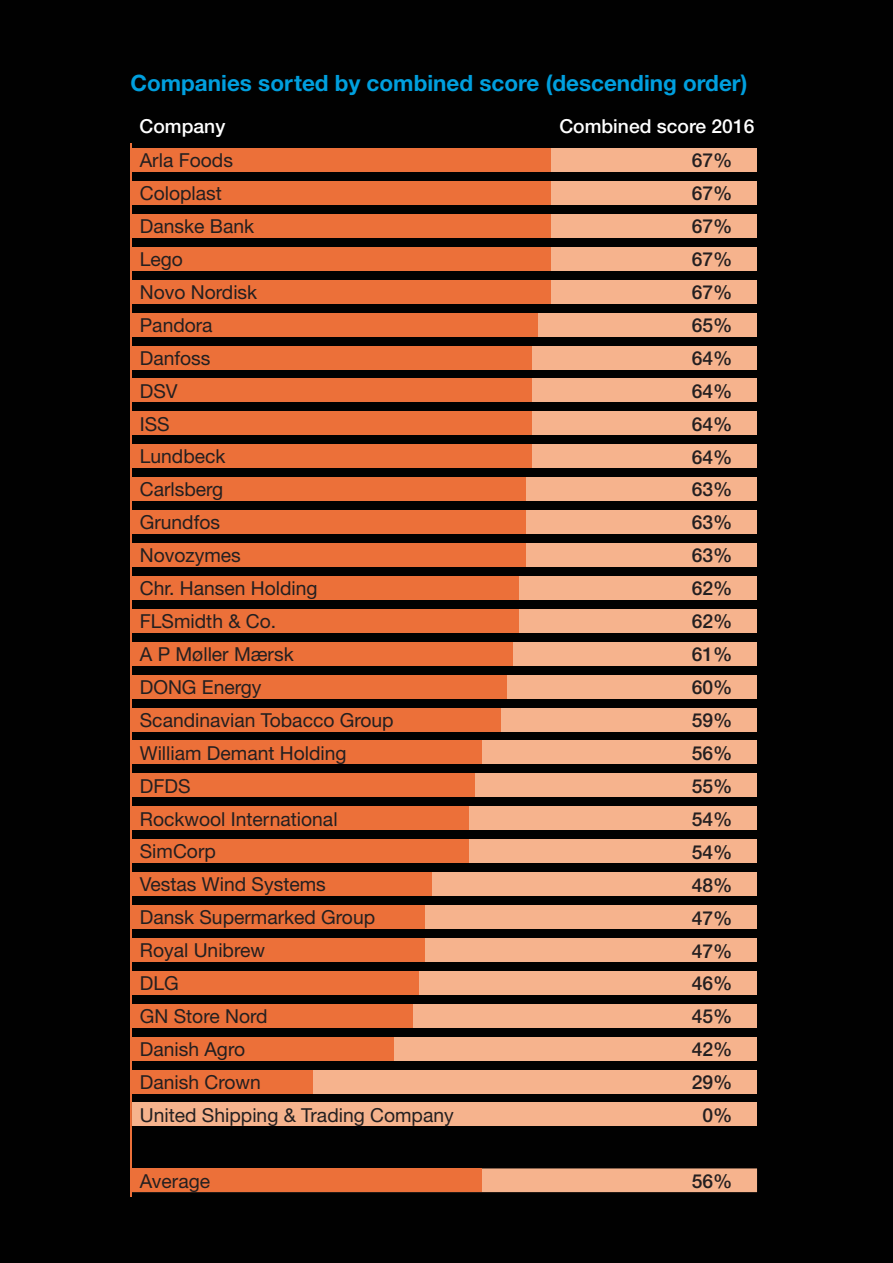
<style>
.page{position:relative;width:893px;height:1263px;background:#010101}
.page>*{position:absolute;margin:0;border:0;box-sizing:border-box;transform-origin:0 0}
.Mellemrubrik{font:700 22.5px "Helvetica Neue CE";color:#009fde}
.t1{font:19.35px "Helvetica Neue";color:#231f20}
.t2{font:500 19.35px/33px "Helvetica Neue";color:#231f20;text-align:center}
.t3{font:500 19.35px "Helvetica Neue";color:#fff}
</style>
<div class="page">
<div style="left:131px;top:1102px;width:626px;height:24px;background:#f6b38d"></div>
<div style="left:131px;top:1070px;width:626px;height:23px;background:#f6b38d"></div>
<div style="left:131px;top:1037px;width:626px;height:23px;background:#f6b38d"></div>
<div style="left:131px;top:1004px;width:626px;height:23px;background:#f6b38d"></div>
<div style="left:131px;top:971px;width:626px;height:24px;background:#f6b38d"></div>
<div style="left:131px;top:938px;width:626px;height:24px;background:#f6b38d"></div>
<div style="left:131px;top:905px;width:626px;height:24px;background:#f6b38d"></div>
<div style="left:131px;top:872px;width:626px;height:24px;background:#f6b38d"></div>
<div style="left:131px;top:839px;width:626px;height:24px;background:#f6b38d"></div>
<div style="left:131px;top:806px;width:626px;height:24px;background:#f6b38d"></div>
<div style="left:131px;top:773px;width:626px;height:24px;background:#f6b38d"></div>
<div style="left:131px;top:741px;width:626px;height:23px;background:#f6b38d"></div>
<div style="left:131px;top:708px;width:626px;height:23px;background:#f6b38d"></div>
<div style="left:131px;top:675px;width:626px;height:23px;background:#f6b38d"></div>
<div style="left:131px;top:642px;width:626px;height:23px;background:#f6b38d"></div>
<div style="left:131px;top:609px;width:626px;height:24px;background:#f6b38d"></div>
<div style="left:131px;top:576px;width:626px;height:24px;background:#f6b38d"></div>
<div style="left:131px;top:543px;width:626px;height:24px;background:#f6b38d"></div>
<div style="left:131px;top:510px;width:626px;height:24px;background:#f6b38d"></div>
<div style="left:131px;top:477px;width:626px;height:24px;background:#f6b38d"></div>
<div style="left:131px;top:444px;width:626px;height:24px;background:#f6b38d"></div>
<div style="left:131px;top:411px;width:626px;height:24px;background:#f6b38d"></div>
<div style="left:131px;top:379px;width:626px;height:23px;background:#f6b38d"></div>
<div style="left:131px;top:346px;width:626px;height:23px;background:#f6b38d"></div>
<div style="left:131px;top:313px;width:626px;height:23px;background:#f6b38d"></div>
<div style="left:131px;top:280px;width:626px;height:23px;background:#f6b38d"></div>
<div style="left:131px;top:247px;width:626px;height:24px;background:#f6b38d"></div>
<div style="left:131px;top:214px;width:626px;height:24px;background:#f6b38d"></div>
<div style="left:131px;top:181px;width:626px;height:24px;background:#f6b38d"></div>
<div style="left:131px;top:148px;width:626px;height:24px;background:#f6b38d"></div>
<hr style="left:131px;top:144px;width:1px;height:1053px;background:#ec7039">
<svg style="left:132px;top:1168px;width:625px;height:25px;background:#dfa280"></svg>
<div style="left:131px;top:148px;width:419px;height:24px;background:#ec7039"></div>
<div style="left:131px;top:181px;width:419px;height:24px;background:#ec7039"></div>
<div style="left:131px;top:214px;width:419px;height:24px;background:#ec7039"></div>
<div style="left:131px;top:247px;width:419px;height:24px;background:#ec7039"></div>
<div style="left:131px;top:280px;width:419px;height:23px;background:#ec7039"></div>
<div style="left:131px;top:313px;width:407px;height:23px;background:#ec7039"></div>
<div style="left:131px;top:346px;width:401px;height:23px;background:#ec7039"></div>
<div style="left:131px;top:379px;width:401px;height:23px;background:#ec7039"></div>
<div style="left:131px;top:411px;width:401px;height:24px;background:#ec7039"></div>
<div style="left:131px;top:444px;width:401px;height:24px;background:#ec7039"></div>
<div style="left:131px;top:477px;width:394px;height:24px;background:#ec7039"></div>
<div style="left:131px;top:510px;width:394px;height:24px;background:#ec7039"></div>
<div style="left:131px;top:543px;width:394px;height:24px;background:#ec7039"></div>
<div style="left:131px;top:576px;width:388px;height:24px;background:#ec7039"></div>
<div style="left:131px;top:609px;width:388px;height:24px;background:#ec7039"></div>
<div style="left:131px;top:642px;width:382px;height:23px;background:#ec7039"></div>
<div style="left:131px;top:675px;width:376px;height:23px;background:#ec7039"></div>
<div style="left:131px;top:708px;width:369px;height:23px;background:#ec7039"></div>
<div style="left:131px;top:741px;width:351px;height:23px;background:#ec7039"></div>
<div style="left:131px;top:773px;width:344px;height:24px;background:#ec7039"></div>
<div style="left:131px;top:806px;width:338px;height:24px;background:#ec7039"></div>
<div style="left:131px;top:839px;width:338px;height:24px;background:#ec7039"></div>
<div style="left:131px;top:872px;width:300px;height:24px;background:#ec7039"></div>
<div style="left:131px;top:905px;width:294px;height:24px;background:#ec7039"></div>
<div style="left:131px;top:938px;width:294px;height:24px;background:#ec7039"></div>
<div style="left:131px;top:971px;width:288px;height:24px;background:#ec7039"></div>
<div style="left:131px;top:1004px;width:282px;height:23px;background:#ec7039"></div>
<div style="left:131px;top:1037px;width:263px;height:23px;background:#ec7039"></div>
<div style="left:131px;top:1070px;width:182px;height:23px;background:#ec7039"></div>
<svg style="left:131px;top:1102px;width:1px;height:24px"></svg>
<div style="left:131px;top:1168px;width:351px;height:24px;background:#ec7039"></div>
<p class="Mellemrubrik" style="left:130px;top:69px;width:618px">Companies sorted by combined score (descending order)</p>
<p class="t3" style="left:140px;top:111px;width:87px">Company</p>
<p class="t3" style="left:559px;top:111px;width:197px">Combined score 2016</p>
<p class="t1" style="left:140px;top:146px;width:95px">Arla Foods</p>
<p class="t2" style="left:692px;top:142px;width:42px">67%<br>67%<br>67%<br>67%<br>67%<br>65%<br>64%<br>64%<br>64%<br>64%<br>63%<br>63%<br>63%<br>62%<br>62%<br>61%<br>60%<br>59%<br>56%<br>55%<br>54%<br>54%<br>48%<br>47%<br>47%<br>46%<br>45%<br>42%<br>29%<br>0%</p>
<p class="t1" style="left:140px;top:179px;width:84px">Coloplast</p>
<p class="t1" style="left:140px;top:212px;width:116px">Danske Bank</p>
<p class="t1" style="left:140px;top:245px;width:45px">Lego</p>
<p class="t1" style="left:140px;top:278px;width:119px">Novo Nordisk</p>
<p class="t1" style="left:140px;top:311px;width:74px">Pandora</p>
<p class="t1" style="left:140px;top:344px;width:72px">Danfoss</p>
<p class="t1" style="left:140px;top:377px;width:39px">DSV</p>
<p class="t1" style="left:140px;top:410px;width:31px">ISS</p>
<p class="t1" style="left:140px;top:443px;width:87px">Lundbeck</p>
<p class="t1" style="left:140px;top:475px;width:85px">Carlsberg</p>
<p class="t1" style="left:140px;top:508px;width:82px">Grundfos</p>
<p class="t1" style="left:140px;top:541px;width:103px">Novozymes</p>
<p class="t1" style="left:140px;top:574px;width:179px">Chr. Hansen Holding</p>
<p class="t1" style="left:140px;top:607px;width:138px">FLSmidth &amp; Co.</p>
<p class="t1" style="left:140px;top:640px;width:155px">A P Møller Mærsk</p>
<p class="t1" style="left:140px;top:673px;width:123px">DONG Energy</p>
<p class="t1" style="left:140px;top:706px;width:255px">Scandinavian Tobacco Group</p>
<p class="t1" style="left:140px;top:739px;width:208px">William Demant Holding</p>
<p class="t1" style="left:140px;top:772px;width:52px">DFDS</p>
<p class="t1" style="left:140px;top:805px;width:199px">Rockwool International</p>
<p class="t1" style="left:140px;top:838px;width:78px">SimCorp</p>
<p class="t1" style="left:140px;top:870px;width:188px">Vestas Wind Systems</p>
<p class="t1" style="left:140px;top:903px;width:237px">Dansk Supermarked Group</p>
<p class="t1" style="left:140px;top:936px;width:127px">Royal Unibrew</p>
<p class="t1" style="left:140px;top:969px;width:40px">DLG</p>
<p class="t1" style="left:140px;top:1002px;width:129px">GN Store Nord</p>
<p class="t1" style="left:140px;top:1035px;width:107px">Danish Agro</p>
<p class="t1" style="left:140px;top:1068px;width:123px">Danish Crown</p>
<p class="t1" style="left:140px;top:1101px;width:315px">United Shipping &amp; Trading Company</p>
<p class="t1" style="left:140px;top:1167px;width:72px">Average</p>
<p class="t2" style="left:692px;top:1163px;width:42px">56%</p>
</div>
